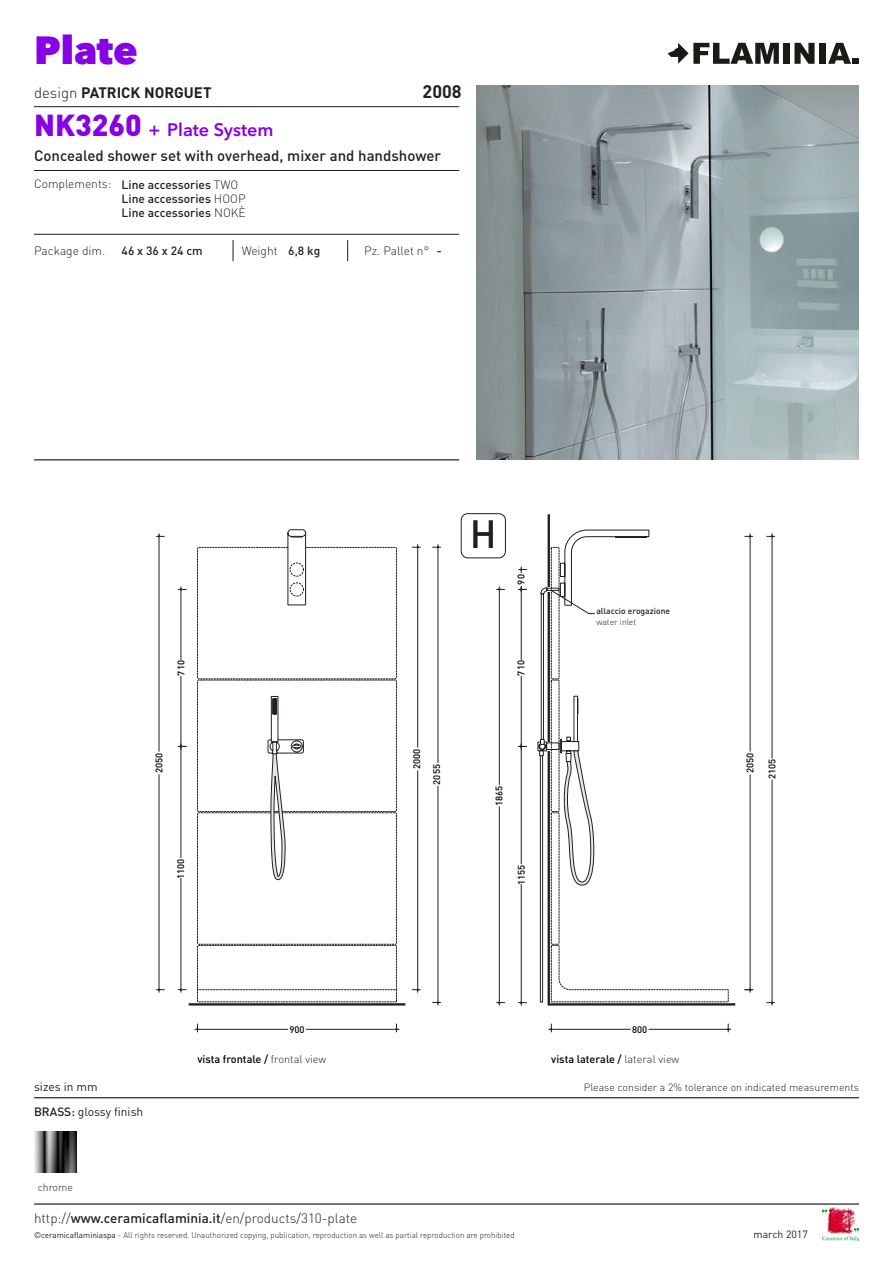
<style>
.page{position:relative;width:893px;height:1263px;background:#fff}
.page>*{position:absolute;margin:0;border:0;box-sizing:border-box;transform-origin:0 0}
.t1{font:800 39px "Avenir Next LT Pro";color:#8800e6}
.t2{font:500 39px "DIN";color:#231f20}
.t3{font:600 18px "Avenir Next LT Pro";color:#8800e6}
.t4{font:700 18px "DIN";color:#231f20}
.t5{font:500 15px "DIN";color:#231f20}
.t6{font:700 15px "DIN";color:#231f20}
.t7{font:300 13.5px "DIN";color:#231f20}
.t8{font:500 12px/14.4px "DIN";color:#231f20}
.t9{font:300 12px "DIN";color:#231f20}
.t10{font:12px "DIN";color:#231f20}
.t11{font:500 10.95px "DIN";color:#000}
.t12{font:300 10.5px "DIN";color:#231f20}
.t13{font:10.5px "DIN";color:#231f20}
.t14{font:500 9.45px/20.2px "DIN";color:#000}
.t15{font:500 8.55px "DIN";color:#231f20}
.t16{font:300 8.55px "DIN";color:#231f20}
.t17{font:300 8.25px "DIN";color:#231f20}
.s1{font-weight:300}
.s2{font-family:"DIN";font-weight:900;font-size:30px}
.s3{font-weight:500}
.s4{font-weight:300;color:#231f20}
.s5{font-weight:400}
</style>
<div class="page">
<hr style="left:34px;top:1203px;width:825px;height:2px;background:#231f20">
<img style="left:822px;top:1208px;width:37px;height:32px">
<svg style="left:668px;top:43px;width:111px;height:21px"></svg>
<div style="left:783px;top:43px;width:7px;height:21px;background:#1a1a17"></div>
<svg style="left:794px;top:43px;width:20px;height:21px"></svg>
<div style="left:819px;top:43px;width:7px;height:21px;background:#1a1a17"></div>
<svg style="left:828px;top:43px;width:31px;height:21px"></svg>
<hr style="left:34px;top:459px;width:425px;height:1px;background:#231f20">
<hr style="left:34px;top:106px;width:425px;height:1px;background:#231f20">
<hr style="left:34px;top:170px;width:425px;height:1px;background:#231f20">
<svg style="left:233px;top:240px;width:1px;height:21px"></svg>
<svg style="left:347px;top:240px;width:1px;height:21px"></svg>
<hr style="left:34px;top:234px;width:425px;height:1px;background:#231f20">
<hr style="left:34px;top:1097px;width:825px;height:1px;background:#231f20">
<svg style="left:186px;top:514px;width:550px;height:492px"></svg>
<svg style="left:197px;top:547px;width:532px;height:455px"></svg>
<hr style="left:181px;top:878px;width:1px;height:114px;background:#231f20">
<hr style="left:181px;top:744px;width:1px;height:114px;background:#231f20">
<svg style="left:178px;top:988px;width:8px;height:3px"></svg>
<hr style="left:181px;top:676px;width:1px;height:73px;background:#231f20">
<hr style="left:181px;top:587px;width:1px;height:73px;background:#231f20">
<svg style="left:178px;top:745px;width:8px;height:2px"></svg>
<svg style="left:178px;top:588px;width:8px;height:2px"></svg>
<hr style="left:159px;top:775px;width:1px;height:217px;background:#231f20">
<hr style="left:159px;top:534px;width:1px;height:217px;background:#231f20">
<svg style="left:156px;top:988px;width:8px;height:3px"></svg>
<svg style="left:156px;top:535px;width:8px;height:2px"></svg>
<hr style="left:750px;top:775px;width:1px;height:217px;background:#231f20">
<hr style="left:750px;top:534px;width:1px;height:217px;background:#231f20">
<svg style="left:745px;top:535px;width:8px;height:2px"></svg>
<hr style="left:772px;top:780px;width:1px;height:225px;background:#231f20">
<hr style="left:772px;top:534px;width:1px;height:224px;background:#231f20">
<svg style="left:767px;top:1001px;width:8px;height:3px"></svg>
<svg style="left:767px;top:535px;width:8px;height:2px"></svg>
<hr style="left:417px;top:771px;width:1px;height:221px;background:#231f20">
<svg style="left:412px;top:988px;width:8px;height:3px"></svg>
<hr style="left:438px;top:786px;width:1px;height:219px;background:#231f20">
<svg style="left:433px;top:1001px;width:8px;height:2px"></svg>
<hr style="left:195px;top:1029px;width:93px;height:1px;background:#231f20">
<hr style="left:306px;top:1029px;width:93px;height:1px;background:#231f20">
<svg style="left:196px;top:1024px;width:3px;height:8px"></svg>
<svg style="left:395px;top:1024px;width:3px;height:8px"></svg>
<hr style="left:549px;top:1029px;width:81px;height:1px;background:#231f20">
<hr style="left:649px;top:1029px;width:82px;height:1px;background:#231f20">
<svg style="left:550px;top:1024px;width:2px;height:8px"></svg>
<svg style="left:727px;top:1024px;width:2px;height:8px"></svg>
<hr style="left:521px;top:884px;width:1px;height:121px;background:#231f20">
<svg style="left:519px;top:1001px;width:8px;height:3px"></svg>
<svg style="left:745px;top:988px;width:8px;height:3px"></svg>
<hr style="left:499px;top:807px;width:1px;height:198px;background:#231f20">
<svg style="left:497px;top:1001px;width:8px;height:3px"></svg>
<div style="left:461px;top:513px;width:45px;height:45px;border:1px solid #231f20;border-radius:7px"></div>
<svg style="left:271px;top:529px;width:379px;height:213px"></svg>
<svg style="left:267px;top:739px;width:3px;height:141px"></svg>
<svg style="left:270px;top:695px;width:267px;height:185px"></svg>
<svg style="left:537px;top:587px;width:61px;height:415px"></svg>
<img style="left:476px;top:85px;width:383px;height:374px">
<img style="left:35px;top:1131px;width:42px;height:42px">
<h1 class="t1" style="left:34px;top:26px;width:105px">Plate</h1>
<h3 class="t6" style="left:34px;top:82px;width:179px"><span class="s1">design</span> PATRICK NORGUET</h3>
<h2 class="t4" style="left:423px;top:79px;width:41px">2008</h2>
<h2 class="t3" style="left:34px;top:118px;width:241px"><span class="s2">NK3260</span> + Plate System</h2>
<h3 class="t8" style="left:122px;top:177px;width:126px">Line accessories <span class="s1">TWO<br></span>Line accessories <span class="s1">HOOP<br></span>Line accessories <span class="s1">NOKÈ</span></h3>
<h3 class="t5" style="left:34px;top:146px;width:409px">Concealed shower set with overhead, mixer and handshower</h3>
<h3 class="t9" style="left:34px;top:177px;width:79px">Complements:</h3>
<h3 class="t9" style="left:34px;top:243px;width:73px">Package dim.</h3>
<h3 class="t8" style="left:122px;top:243px;width:83px">46 x 36 x 24 cm</h3>
<h3 class="t9" style="left:242px;top:243px;width:80px">Weight <span class="s3">6,8 kg</span></h3>
<h3 class="t9" style="left:364px;top:243px;width:79px">Pz. Pallet n° <span class="s3">-</span></h3>
<p class="t14" style="left:170px;top:675px;width:17px;rotate:-90deg">710</p>
<h1 class="t2" style="left:470px;top:509px;width:28px">H</h1>
<p class="t14" style="left:511px;top:584px;width:12px;rotate:-90deg">90</p>
<p class="t14" style="left:511px;top:675px;width:17px;rotate:-90deg">710</p>
<p class="t15" style="left:596px;top:606px;width:75px">allaccio erogazione</p>
<p class="t16" style="left:596px;top:616px;width:41px">water inlet</p>
<p class="t14" style="left:406px;top:785px;width:37px;text-indent:15px;rotate:-90deg">2000<br>2055</p>
<p class="t14" style="left:149px;top:773px;width:22px;rotate:-90deg">2050</p>
<p class="t14" style="left:740px;top:773px;width:22px;rotate:-90deg">2050</p>
<p class="t14" style="left:762px;top:779px;width:22px;rotate:-90deg">2105</p>
<p class="t14" style="left:170px;top:879px;width:22px;rotate:-90deg">1100</p>
<p class="t14" style="left:489px;top:806px;width:22px;rotate:-90deg">1865</p>
<p class="t14" style="left:511px;top:885px;width:22px;rotate:-90deg">1155</p>
<p class="t14" style="left:289px;top:1019px;width:17px">900</p>
<p class="t14" style="left:632px;top:1019px;width:17px">800</p>
<h3 class="t11" style="left:197px;top:1052px;width:130px">vista frontale / <span class="s4">frontal view</span></h3>
<h3 class="t11" style="left:551px;top:1052px;width:129px">vista laterale / <span class="s4">lateral view</span></h3>
<h3 class="t10" style="left:34px;top:1079px;width:65px">sizes in mm</h3>
<p class="t12" style="left:584px;top:1080px;width:277px">Please consider a 2% tolerance on indicated measurements</p>
<h3 class="t10" style="left:34px;top:1104px;width:111px"><span class="s3">BRASS:</span> glossy finish</h3>
<p class="t12" style="left:38px;top:1180px;width:37px">chrome</p>
<h3 class="t7" style="left:34px;top:1210px;width:325px">http://<span class="s3">www.ceramicaflaminia.it</span>/en/products/310-plate</h3>
<p class="t17" style="left:34px;top:1230px;width:482px"><span class="s5">©ceramicaflaminiaspa</span> - All rights reserved. Unauthorized copying, publication, reproduction as well as partial reproduction are prohibited</p>
<p class="t13" style="left:753px;top:1228px;width:56px">march 2017</p>
</div>
